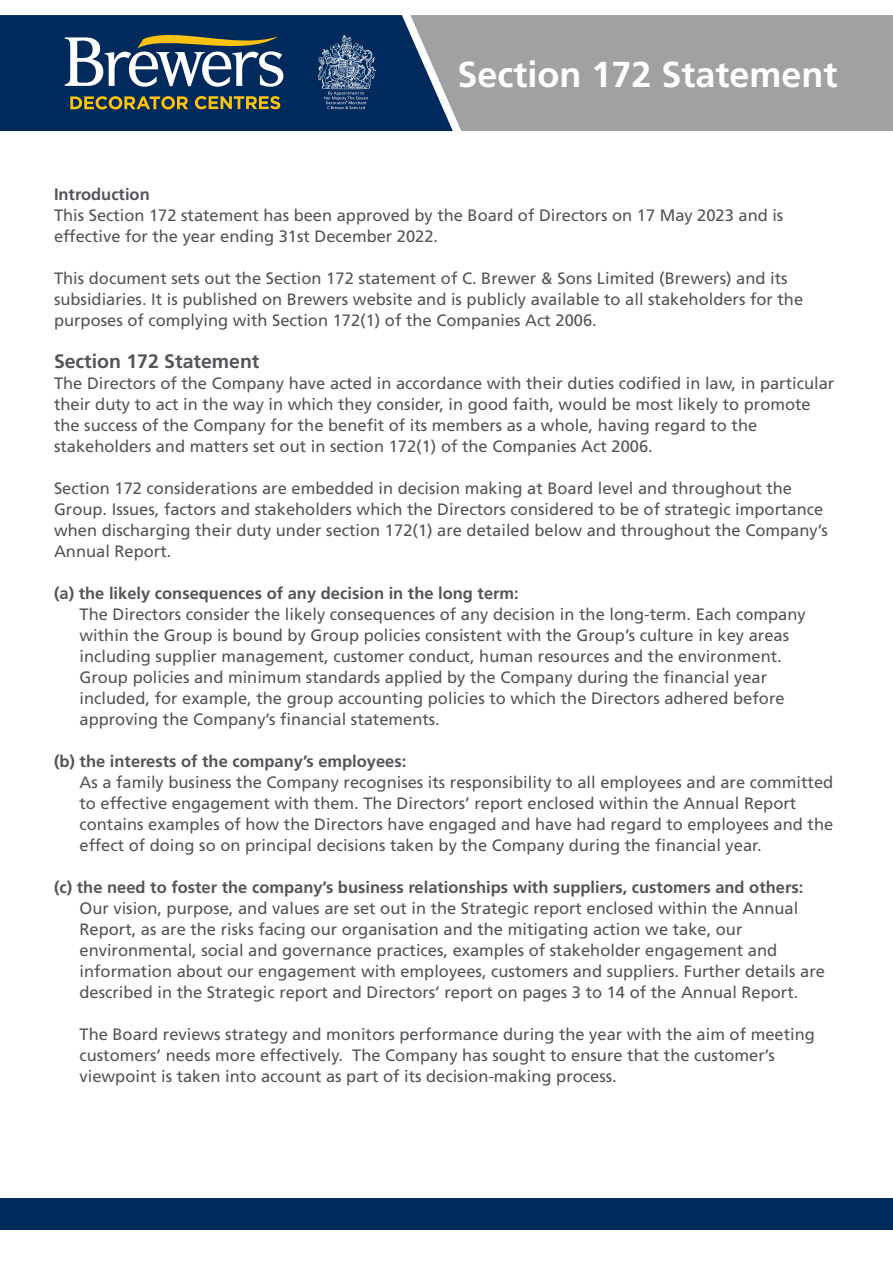
<style>
.page{position:relative;width:893px;height:1263px;background:#fff}
.page>*{position:absolute;margin:0;border:0;box-sizing:border-box;transform-origin:0 0}
.t1{font:700 36px "Frutiger";color:#fff}
.t2{font:700 19.5px "Frutiger";color:#54555a}
.t3{font:16.5px/21px "Frutiger";color:#54555a}
.t4{font:700 16.5px/21px "Frutiger";color:#54555a;text-align:right}
.s1{font-weight:700}
.s2{font-weight:400}
</style>
<div class="page">
<div style="left:0;top:15px;width:410px;height:116px;background:#00295c"></div>
<svg style="left:65px;top:31px;width:219px;height:56px"></svg>
<svg style="left:70px;top:96px;width:118px;height:13px"></svg>
<svg style="left:195px;top:96px;width:85px;height:13px"></svg>
<img style="left:318px;top:34px;width:59px;height:56px">
<svg style="left:324px;top:92px;width:44px;height:17px"></svg>
<div style="left:410px;top:15px;width:483px;height:116px;background:#9fa1a3"></div>
<div style="left:0;top:1199px;width:893px;height:31px;background:#00295c"></div>
<p class="t1" style="left:457px;top:54px;width:382px">Section 172 Statement</p>
<p class="t3" style="left:54px;top:184px;width:731px"><span class="s1">Introduction<br></span>This Section 172 statement has been approved by the Board of Directors on 17 May 2023 and is effective for the year ending 31st December 2022.</p>
<p class="t3" style="left:54px;top:268px;width:751px">This document sets out the Section 172 statement of C. Brewer &amp; Sons Limited (Brewers) and its subsidiaries. It is published on Brewers website and is publicly available to all stakeholders for the purposes of complying with Section 172(1) of the Companies Act 2006.</p>
<p class="t2" style="left:54px;top:350px;width:207px">Section 172 Statement</p>
<p class="t3" style="left:54px;top:373px;width:782px">The Directors of the Company have acted in accordance with their duties codified in law, in particular their duty to act in the way in which they consider, in good faith, would be most likely to promote the success of the Company for the benefit of its members as a whole, having regard to the</p>
<p class="t3" style="left:54px;top:436px;width:600px">stakeholders and matters set out in section 172(1) of the Companies Act 2006.</p>
<p class="t3" style="left:54px;top:478px;width:775px">Section 172 considerations are embedded in decision making at Board level and throughout the Group. Issues, factors and stakeholders which the Directors considered to be of strategic importance when discharging their duty under section 172(1) are detailed below and throughout the Company’s Annual Report.</p>
<p class="t3" style="left:79px;top:583px;width:728px;text-indent:-25px"><span class="s1">(a) the likely consequences of any decision in the long term:<br></span>The Directors consider the likely consequences of any decision in the long-term. Each company within the Group is bound by Group policies consistent with the Group’s culture in key areas including supplier management, customer conduct, human resources and the environment.<br>Group policies and minimum standards applied by the Company during the financial year included, for example, the group accounting policies to which the Directors adhered before</p>
<p class="t3" style="left:79px;top:709px;width:362px">approving the Company’s financial statements.</p>
<p class="t3" style="left:79px;top:751px;width:755px;text-indent:-25px"><span class="s1">(b) the interests of the company’s employees:<br></span>As a family business the Company recognises its responsibility to all employees and are committed to effective engagement with them. The Directors’ report enclosed within the Annual Report contains examples of how the Directors have engaged and have had regard to employees and the</p>
<p class="t3" style="left:79px;top:835px;width:684px">effect of doing so on principal decisions taken by the Company during the financial year.</p>
<p class="t4" style="left:54px;top:877px;width:751px">(c) the need to foster the company’s business relationships with suppliers, customers and others:<br><span class="s2">Our vision, purpose, and values are set out in the Strategic report enclosed within the Annual</span></p>
<p class="t3" style="left:79px;top:919px;width:747px">Report, as are the risks facing our organisation and the mitigating action we take, our environmental, social and governance practices, examples of stakeholder engagement and information about our engagement with employees, customers and suppliers. Further details are</p>
<p class="t3" style="left:79px;top:982px;width:720px">described in the Strategic report and Directors’ report on pages 3 to 14 of the Annual Report.</p>
<p class="t3" style="left:79px;top:1024px;width:737px">The Board reviews strategy and monitors performance during the year with the aim of meeting customers’ needs more effectively. The Company has sought to ensure that the customer’s</p>
<p class="t3" style="left:79px;top:1066px;width:539px">viewpoint is taken into account as part of its decision-making process.</p>
</div>
